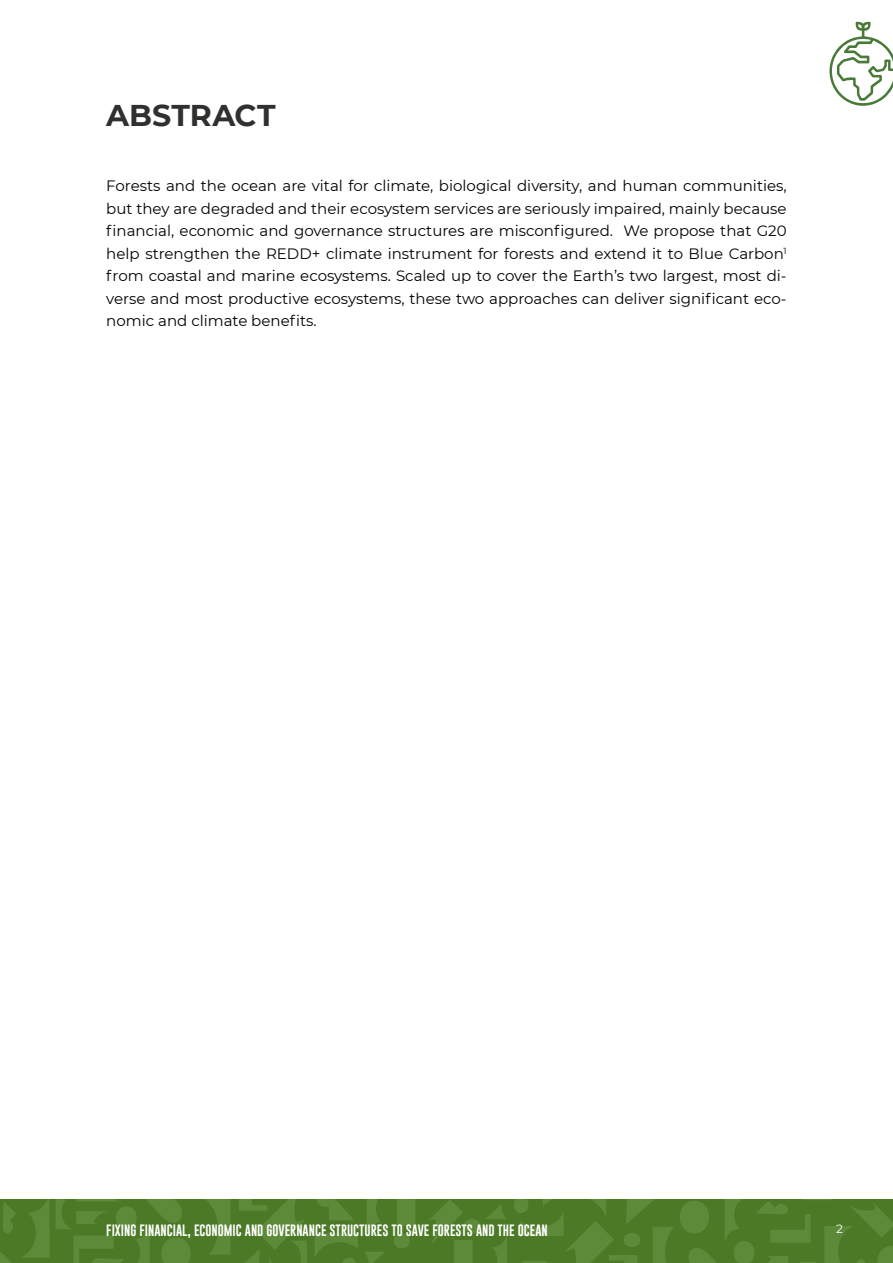
<style>
.page{position:relative;width:893px;height:1263px;background:#fff}
.page>*{position:absolute;margin:0;border:0;box-sizing:border-box;transform-origin:0 0}
.titolo_capitolo{font:700 30px "Montserrat";color:#30302e}
.Body{font:15px/22.5px "Montserrat";color:#000;text-align:justify}
.t1{font:12px "Gobold";color:#fff}
.t2{font:12px "Montserrat";color:#fff}
</style>
<div class="page">
<div style="left:0;top:1199px;width:893px;height:64px;background:#4b7926"></div>
<svg style="left:514px;top:1199px;width:379px;height:64px"></svg>
<svg style="left:430px;top:1200px;width:77px;height:63px"></svg>
<svg style="left:0;top:1199px;width:415px;height:64px"></svg>
<svg style="left:829px;top:22px;width:64px;height:84px"></svg>
<p class="titolo_capitolo" style="left:106px;top:94px;width:171px">ABSTRACT</p>
<p class="Body" style="left:106px;top:174px;width:682px">Forests and the ocean are vital for climate, biological diversity, and human communities, but they are degraded and their ecosystem services are seriously impaired, mainly because financial, economic and governance structures are misconfigured. We propose that G20 help strengthen the REDD+ climate instrument for forests and extend it to Blue Carbon<sup>1 </sup>from coastal and marine ecosystems. Scaled up to cover the Earth’s two largest, most di&shy;verse and most productive ecosystems, these two approaches can deliver significant eco&shy;nomic and climate benefits.</p>
<p class="t1" style="left:106px;top:1223px;width:443px">FIXING FINANCIAL, ECONOMIC AND GOVERNANCE STRUCTURES TO SAVE FORESTS AND THE OCEAN</p>
<p class="t2" style="left:836px;top:1221px;width:8px">2</p>
</div>
